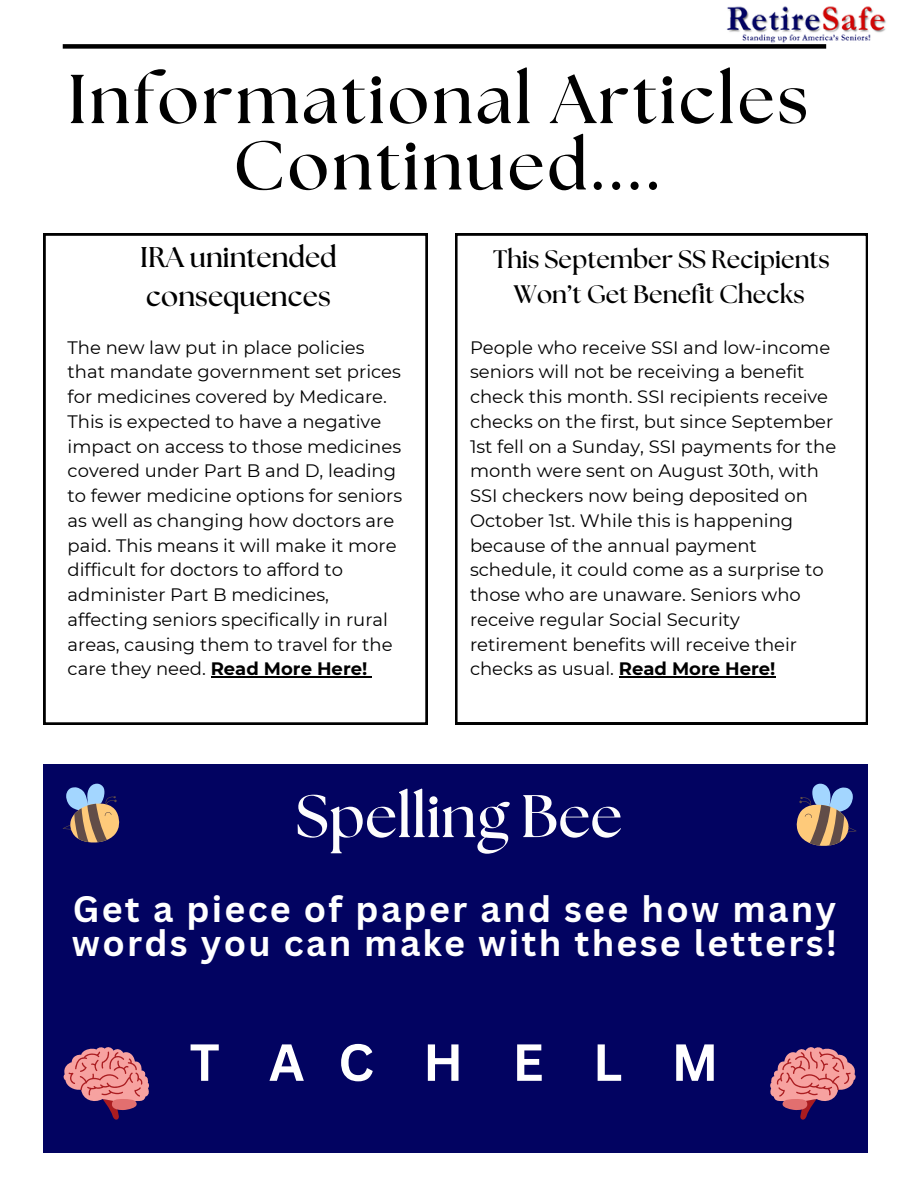
<style>
.page{position:relative;width:918px;height:1188px;background:#fff}
.page>*{position:absolute;margin:0;border:0;box-sizing:border-box;transform-origin:0 0}
.t1{font:700 69px/66.3px "The Seasons";letter-spacing:.04em;color:#000;text-align:center}
.t2{font:700 60px "The Seasons";color:#fdfdfd}
.t3{font:700 51px "Canva Sans";letter-spacing:.965em;color:#fff}
.t4{font:700 35.85px/33.8px "Canva Sans";letter-spacing:.065em;color:#fff}
.t5{font:700 28.5px/39.3px "The Seasons";color:#000}
.t6{font:700 25.35px/34.8px "The Seasons";color:#000;text-align:center}
.t7{font:18px/24.8px "Montserrat";color:#000}
.s1{font-weight:700}
</style>
<div class="page">
<div style="left:63px;top:44px;width:763px;height:5px;background:#000"></div>
<svg style="left:44px;top:234px;width:383px;height:490px"></svg>
<svg style="left:455px;top:234px;width:413px;height:490px"></svg>
<img style="left:718px;top:6px;width:168px;height:40px">
<hr style="left:619px;top:677px;width:156px;height:1px;background:#000">
<hr style="left:211px;top:677px;width:156px;height:1px;background:#000">
<div style="left:43px;top:765px;width:825px;height:388px;background:#020361"></div>
<svg style="left:63px;top:783px;width:57px;height:60px"></svg>
<svg style="left:796px;top:783px;width:60px;height:63px"></svg>
<svg style="left:63px;top:1047px;width:86px;height:73px"></svg>
<svg style="left:770px;top:1047px;width:86px;height:73px"></svg>
<p class="t1" style="left:68px;top:69px;width:742px">Informational Articles<br>Continued....</p>
<h5 class="t5" style="left:140px;top:238px;width:198px">IRA unintended consequences</h5>
<p class="t7" style="left:68px;top:335px;width:336px">The new law put in place policies that mandate government set prices for medicines covered by Medicare.<br>This is expected to have a negative impact on access to those medicines covered under Part B and D, leading to fewer medicine options for seniors as well as changing how doctors are paid. This means it will make it more difficult for doctors to afford to administer Part B medicines, affecting seniors specifically in rural areas, causing them to travel for the care they need. <span class="s1">Read More Here!</span></p>
<p class="t6" style="left:493px;top:243px;width:338px">This September SS Recipients<br>Won’t Get Benefit Checks</p>
<h6 class="t7" style="left:470px;top:335px;width:368px">People who receive SSI and low-income seniors will not be receiving a benefit check this month. SSI recipients receive checks on the first, but since September 1st fell on a Sunday, SSI payments for the month were sent on August 30th, with SSI checkers now being deposited on October 1st. While this is happening because of the annual payment schedule, it could come as a surprise to those who are unaware. Seniors who receive regular Social Security retirement benefits will receive their checks as usual. <span class="s1">Read More Here!</span></h6>
<p class="t2" style="left:296px;top:789px;width:328px">Spelling Bee</p>
<h3 class="t4" style="left:72px;top:891px;width:767px">Get a piece of paper and see how many words you can make with these letters!</h3>
<h3 class="t3" style="left:190px;top:1026px;width:530px">TACHELM</h3>
</div>
